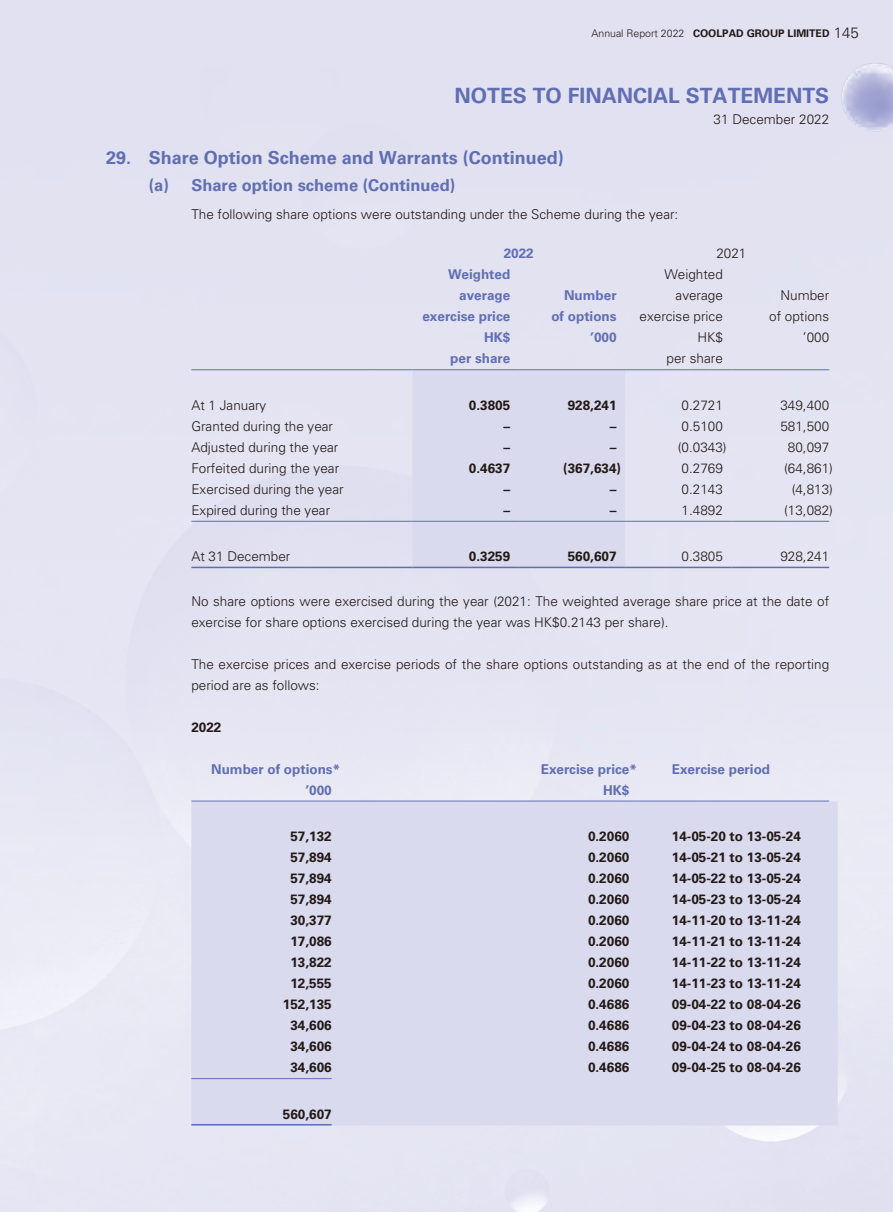
<style>
.page{position:relative;width:893px;height:1212px;background:#e2e2f1}
.page>*{position:absolute;margin:0;border:0;box-sizing:border-box;transform-origin:0 0}
.t1{font:700 21px "Univers LT Std";color:#606eb3}
.t2{font:700 18px "Univers LT Std";color:#606eb3}
.t3{font:700 16.5px "Univers LT Std";color:#606eb3}
.t4{font:300 13.5px/21px "Univers LT Std";color:#231916;text-align:right}
.t5{font:700 13.5px "Univers LT Std";color:#231916}
.t6{font:700 13.5px/21px "Univers LT Std";color:#606eb3;text-align:right}
.t7{font:700 10.5px "Univers LT Std";color:#231916}
.s1{font-weight:300}
.s2{font-weight:300;font-size:15px}
</style>
<div class="page">
<img style="left:841px;top:63px;width:52px;height:69px">
<div style="left:412px;top:370px;width:213px;height:197px;background:#d9daee"></div>
<hr style="left:191px;top:369px;width:221px;height:1px;background:#606eb3">
<hr style="left:412px;top:369px;width:107px;height:1px;background:#606eb3">
<hr style="left:519px;top:369px;width:106px;height:1px;background:#606eb3">
<hr style="left:625px;top:369px;width:106px;height:1px;background:#606eb3">
<hr style="left:731px;top:369px;width:98px;height:1px;background:#606eb3">
<hr style="left:191px;top:521px;width:221px;height:1px;background:#606eb3">
<hr style="left:412px;top:521px;width:107px;height:1px;background:#606eb3">
<hr style="left:519px;top:521px;width:106px;height:1px;background:#606eb3">
<hr style="left:625px;top:521px;width:106px;height:1px;background:#606eb3">
<hr style="left:731px;top:521px;width:98px;height:1px;background:#606eb3">
<hr style="left:191px;top:567px;width:221px;height:1px;background:#606eb3">
<hr style="left:412px;top:567px;width:107px;height:1px;background:#606eb3">
<hr style="left:519px;top:567px;width:106px;height:1px;background:#606eb3">
<hr style="left:625px;top:567px;width:106px;height:1px;background:#606eb3">
<hr style="left:731px;top:567px;width:98px;height:1px;background:#606eb3">
<hr style="left:191px;top:801px;width:149px;height:1px;background:#606eb3">
<hr style="left:340px;top:801px;width:298px;height:1px;background:#606eb3">
<hr style="left:638px;top:801px;width:191px;height:1px;background:#606eb3">
<hr style="left:191px;top:1078px;width:141px;height:1px;background:#606eb3">
<hr style="left:191px;top:1124px;width:141px;height:1px;background:#606eb3">
<p class="t7" style="left:591px;top:27px;width:269px"><span class="s1">Annual Report 2022</span> COOLPAD GROUP LIMITED <span class="s2">145</span></p>
<h1 class="t1" style="left:455px;top:83px;width:376px">NOTES TO FINANCIAL STATEMENTS</h1>
<p class="t4" style="left:714px;top:109px;width:117px">31 December 2022</p>
<h2 class="t2" style="left:106px;top:147px;width:459px">29. Share Option Scheme and Warrants (Continued)</h2>
<p class="t3" style="left:149px;top:176px;width:308px">(a) Share option scheme (Continued)</p>
<p class="t4" style="left:191px;top:203px;width:488px">The following share options were outstanding under the Scheme during the year:</p>
<p class="t6" style="left:504px;top:243px;width:32px">2022</p>
<p class="t4" style="left:716px;top:243px;width:32px">2021</p>
<p class="t6" style="left:422px;top:264px;width:89px">Weighted average exercise price</p>
<p class="t4" style="left:640px;top:264px;width:85px">Weighted average exercise price</p>
<p class="t6" style="left:551px;top:285px;width:67px">Number of options</p>
<p class="t4" style="left:769px;top:285px;width:62px">Number of options</p>
<p class="t6" style="left:484px;top:327px;width:28px">HK$</p>
<p class="t6" style="left:590px;top:327px;width:28px">’000</p>
<p class="t4" style="left:697px;top:327px;width:27px">HK$</p>
<p class="t4" style="left:803px;top:327px;width:28px">’000</p>
<p class="t6" style="left:450px;top:348px;width:62px">per share</p>
<p class="t4" style="left:667px;top:348px;width:58px">per share</p>
<p class="t4" style="left:191px;top:395px;width:77px">At 1 January</p>
<p class="t5" style="left:469px;top:397px;width:43px">0.3805</p>
<p class="t5" style="left:568px;top:397px;width:50px">928,241</p>
<p class="t4" style="left:682px;top:395px;width:43px">0.2721</p>
<p class="t4" style="left:780px;top:395px;width:50px">349,400</p>
<p class="t4" style="left:191px;top:416px;width:143px">Granted during the year</p>
<p class="t5" style="left:503px;top:418px;width:8px">–</p>
<p class="t5" style="left:610px;top:418px;width:8px">–</p>
<p class="t4" style="left:682px;top:416px;width:43px">0.5100</p>
<p class="t4" style="left:780px;top:416px;width:50px">581,500</p>
<p class="t4" style="left:191px;top:437px;width:149px">Adjusted during the year</p>
<p class="t5" style="left:503px;top:439px;width:8px">–</p>
<p class="t5" style="left:610px;top:439px;width:8px">–</p>
<p class="t4" style="left:678px;top:437px;width:50px">(0.0343)</p>
<p class="t4" style="left:788px;top:437px;width:43px">80,097</p>
<p class="t4" style="left:191px;top:458px;width:149px">Forfeited during the year</p>
<p class="t5" style="left:469px;top:460px;width:43px">0.4637</p>
<p class="t5" style="left:563px;top:460px;width:59px">(367,634)</p>
<p class="t4" style="left:682px;top:458px;width:43px">0.2769</p>
<p class="t4" style="left:784px;top:458px;width:50px">(64,861)</p>
<p class="t4" style="left:191px;top:479px;width:154px">Exercised during the year</p>
<p class="t5" style="left:503px;top:481px;width:8px">–</p>
<p class="t5" style="left:610px;top:481px;width:8px">–</p>
<p class="t4" style="left:682px;top:479px;width:43px">0.2143</p>
<p class="t4" style="left:792px;top:479px;width:43px">(4,813)</p>
<p class="t4" style="left:191px;top:500px;width:140px">Expired during the year</p>
<p class="t5" style="left:503px;top:502px;width:8px">–</p>
<p class="t5" style="left:610px;top:502px;width:8px">–</p>
<p class="t4" style="left:682px;top:500px;width:43px">1.4892</p>
<p class="t4" style="left:784px;top:500px;width:50px">(13,082)</p>
<p class="t4" style="left:191px;top:546px;width:101px">At 31 December</p>
<p class="t5" style="left:469px;top:549px;width:43px">0.3259</p>
<p class="t5" style="left:568px;top:549px;width:50px">560,607</p>
<p class="t4" style="left:682px;top:546px;width:43px">0.3805</p>
<p class="t4" style="left:780px;top:546px;width:50px">928,241</p>
<p class="t4" style="left:191px;top:590px;width:639px;text-align:left">No share options were exercised during the year (2021: The weighted average share price at the date of exercise for share options exercised during the year was HK$0.2143 per share).</p>
<p class="t4" style="left:191px;top:653px;width:639px;text-align:left">The exercise prices and exercise periods of the share options outstanding as at the end of the reporting period are as follows:</p>
<p class="t5" style="left:191px;top:719px;width:32px">2022</p>
<p class="t6" style="left:211px;top:758px;width:131px">Number of options*</p>
<p class="t6" style="left:541px;top:758px;width:98px">Exercise price*</p>
<p class="t6" style="left:672px;top:758px;width:100px">Exercise period</p>
<p class="t6" style="left:305px;top:779px;width:28px">’000</p>
<p class="t6" style="left:603px;top:779px;width:28px">HK$</p>
<p class="t5" style="left:290px;top:828px;width:43px">57,132</p>
<p class="t5" style="left:588px;top:828px;width:43px">0.2060</p>
<p class="t5" style="left:672px;top:828px;width:131px">14-05-20 to 13-05-24</p>
<p class="t5" style="left:290px;top:849px;width:43px">57,894</p>
<p class="t5" style="left:588px;top:849px;width:43px">0.2060</p>
<p class="t5" style="left:672px;top:849px;width:131px">14-05-21 to 13-05-24</p>
<p class="t5" style="left:290px;top:870px;width:43px">57,894</p>
<p class="t5" style="left:588px;top:870px;width:43px">0.2060</p>
<p class="t5" style="left:672px;top:870px;width:131px">14-05-22 to 13-05-24</p>
<p class="t5" style="left:290px;top:891px;width:43px">57,894</p>
<p class="t5" style="left:588px;top:891px;width:43px">0.2060</p>
<p class="t5" style="left:672px;top:891px;width:131px">14-05-23 to 13-05-24</p>
<p class="t5" style="left:290px;top:912px;width:43px">30,377</p>
<p class="t5" style="left:588px;top:912px;width:43px">0.2060</p>
<p class="t5" style="left:672px;top:912px;width:131px">14-11-20 to 13-11-24</p>
<p class="t5" style="left:290px;top:933px;width:43px">17,086</p>
<p class="t5" style="left:588px;top:933px;width:43px">0.2060</p>
<p class="t5" style="left:672px;top:933px;width:131px">14-11-21 to 13-11-24</p>
<p class="t5" style="left:290px;top:954px;width:43px">13,822</p>
<p class="t5" style="left:588px;top:954px;width:43px">0.2060</p>
<p class="t5" style="left:672px;top:954px;width:131px">14-11-22 to 13-11-24</p>
<p class="t5" style="left:290px;top:975px;width:43px">12,555</p>
<p class="t5" style="left:588px;top:975px;width:43px">0.2060</p>
<p class="t5" style="left:672px;top:975px;width:131px">14-11-23 to 13-11-24</p>
<p class="t5" style="left:283px;top:996px;width:50px">152,135</p>
<p class="t5" style="left:588px;top:996px;width:43px">0.4686</p>
<p class="t5" style="left:672px;top:996px;width:131px">09-04-22 to 08-04-26</p>
<p class="t5" style="left:290px;top:1017px;width:43px">34,606</p>
<p class="t5" style="left:588px;top:1017px;width:43px">0.4686</p>
<p class="t5" style="left:672px;top:1017px;width:131px">09-04-23 to 08-04-26</p>
<p class="t5" style="left:290px;top:1038px;width:43px">34,606</p>
<p class="t5" style="left:588px;top:1038px;width:43px">0.4686</p>
<p class="t5" style="left:672px;top:1038px;width:131px">09-04-24 to 08-04-26</p>
<p class="t5" style="left:290px;top:1059px;width:43px">34,606</p>
<p class="t5" style="left:588px;top:1059px;width:43px">0.4686</p>
<p class="t5" style="left:672px;top:1059px;width:131px">09-04-25 to 08-04-26</p>
<p class="t5" style="left:283px;top:1106px;width:50px">560,607</p>
</div>
